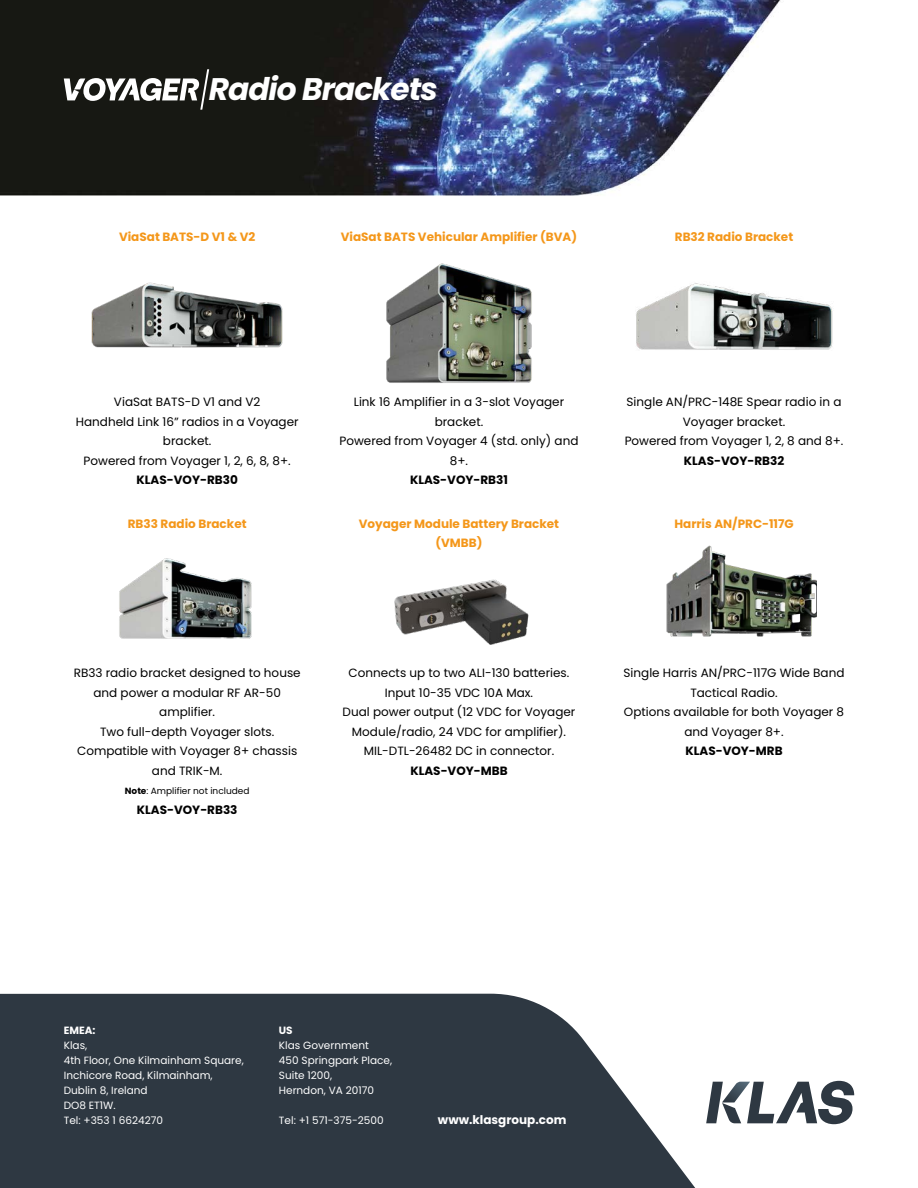
<style>
.page{position:relative;width:918px;height:1188px;background:#fff}
.page>*{position:absolute;margin:0;border:0;box-sizing:border-box;transform-origin:0 0}
.t1{font:italic 700 31.2px "Poppins";letter-spacing:-.03em;color:#fff}
.t2{font:12px/19.5px "Poppins";color:#000;text-align:center}
.t3{font:700 12px/19.5px "Poppins";color:#f4971a;text-align:center}
.t4{font:700 12px "Poppins";color:#000}
.t5{font:700 12px "Poppins";color:#fff}
.t6{font:10.5px/15px "Poppins";color:#fff}
.t7{font:700 10.5px "Poppins";color:#fff}
.t8{font:9px "Poppins";color:#000}
.s1{font-weight:700}
</style>
<div class="page">
<img style="left:0;top:0;width:855px;height:1125px">
<svg style="left:0;top:994px;width:703px;height:194px;background:#464f58"></svg>
<svg style="left:706px;top:1081px;width:148px;height:43px"></svg>
<svg style="left:64px;top:69px;width:145px;height:41px"></svg>
<img style="left:334px;top:565px;width:241px;height:91px">
<img style="left:102px;top:553px;width:171px;height:112px">
<img style="left:379px;top:256px;width:160px;height:133px">
<img style="left:86px;top:276px;width:203px;height:77px">
<img style="left:662px;top:541px;width:154px;height:101px">
<img style="left:632px;top:263px;width:204px;height:106px">
<h1 class="t1" style="left:209px;top:71px;width:231px">Radio Brackets</h1>
<p class="t3" style="left:119px;top:228px;width:138px">ViaSat BATS-D V1 &amp; V2</p>
<p class="t3" style="left:341px;top:228px;width:238px">ViaSat BATS Vehicular Amplifier (BVA)</p>
<p class="t3" style="left:675px;top:228px;width:120px">RB32 Radio Bracket</p>
<p class="t2" style="left:76px;top:392px;width:224px">ViaSat BATS-D V1 and V2<br>Handheld Link 16” radios in a Voyager bracket.<br>Powered from Voyager 1, 2, 6, 8, 8+.</p>
<p class="t4" style="left:137px;top:473px;width:103px">KLAS-VOY-RB30</p>
<p class="t3" style="left:128px;top:514px;width:120px">RB33 Radio Bracket</p>
<p class="t2" style="left:340px;top:392px;width:240px">Link 16 Amplifier in a 3-slot Voyager bracket.<br>Powered from Voyager 4 (std. only) and<br>8+.</p>
<p class="t4" style="left:410px;top:473px;width:99px">KLAS-VOY-RB31</p>
<p class="t3" style="left:359px;top:514px;width:202px">Voyager Module Battery Bracket (VMBB)</p>
<p class="t2" style="left:74px;top:664px;width:229px">RB33 radio bracket designed to house and power a modular RF AR-50 amplifier.<br>Two full-depth Voyager slots.<br>Compatible with Voyager 8+ chassis and TRIK-M.</p>
<p class="t8" style="left:125px;top:786px;width:126px"><span class="s1">Note</span>: Amplifier not included</p>
<p class="t4" style="left:137px;top:803px;width:102px">KLAS-VOY-RB33</p>
<p class="t2" style="left:343px;top:664px;width:234px">Connects up to two ALI-130 batteries.<br>Input 10-35 VDC 10A Max.<br>Dual power output (12 VDC for Voyager Module/radio, 24 VDC for amplifier).<br>MIL-DTL-26482 DC in connector.</p>
<p class="t4" style="left:410px;top:764px;width:99px">KLAS-VOY-MBB</p>
<p class="t2" style="left:625px;top:392px;width:220px">Single AN/PRC-148E Spear radio in a<br>Voyager bracket.<br>Powered from Voyager 1, 2, 8 and 8+.</p>
<p class="t4" style="left:684px;top:453px;width:102px">KLAS-VOY-RB32</p>
<p class="t3" style="left:674px;top:514px;width:121px">Harris AN/PRC-117G</p>
<p class="t2" style="left:624px;top:664px;width:222px">Single Harris AN/PRC-117G Wide Band<br>Tactical Radio.<br>Options available for both Voyager 8 and Voyager 8+.</p>
<p class="t4" style="left:685px;top:744px;width:99px">KLAS-VOY-MRB</p>
<p class="t7" style="left:64px;top:1024px;width:33px">EMEA:</p>
<p class="t6" style="left:64px;top:1038px;width:182px">Klas,<br>4th Floor, One Kilmainham Square,<br>Inchicore Road, Kilmainham,<br>Dublin 8, Ireland<br>DO8 ET1W.<br>Tel: +353 1 6624270</p>
<p class="t7" style="left:279px;top:1024px;width:15px">US</p>
<p class="t6" style="left:279px;top:1038px;width:115px">Klas Government<br>450 Springpark Place,<br>Suite 1200,<br>Herndon, VA 20170</p>
<p class="t6" style="left:279px;top:1113px;width:106px">Tel: +1 571-375-2500</p>
<p class="t5" style="left:438px;top:1113px;width:130px">www.klasgroup.com</p>
</div>
